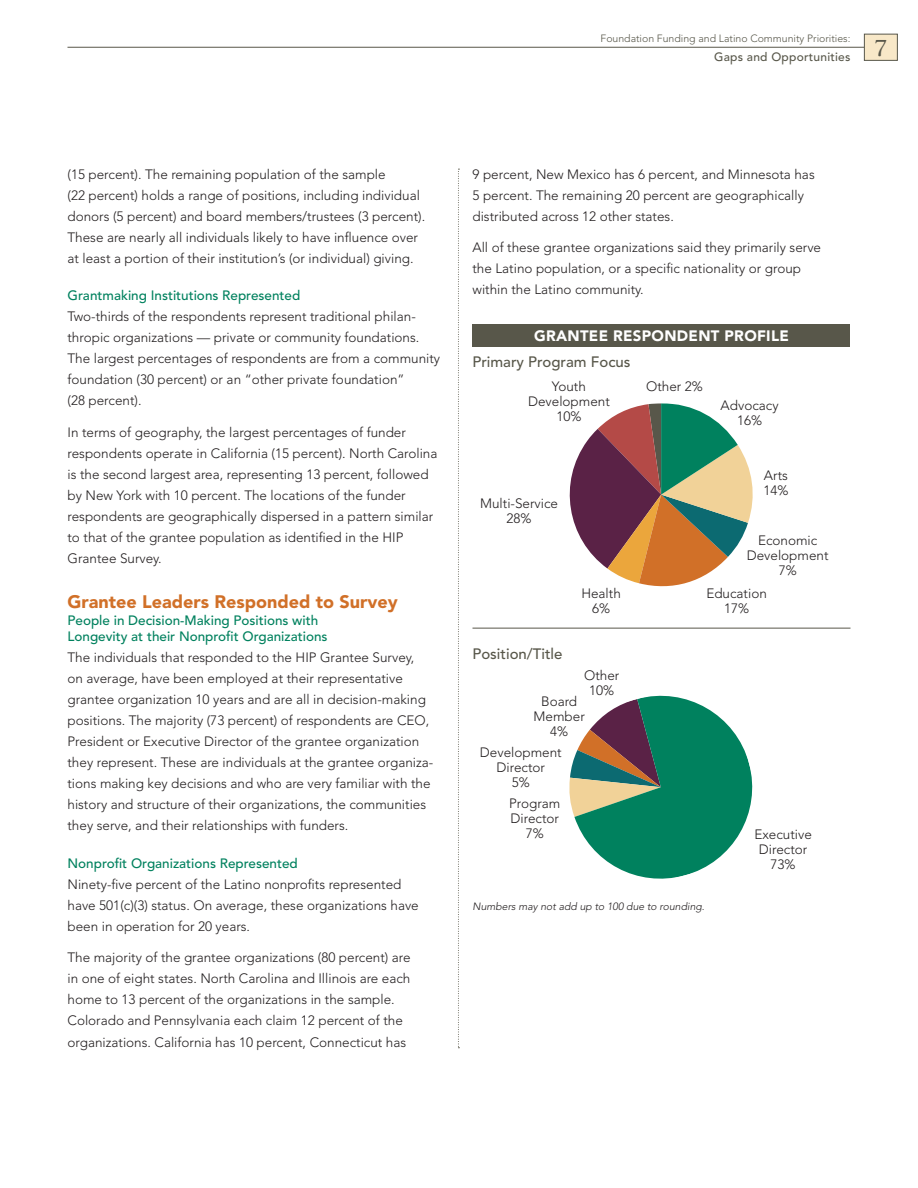
<style>
.page{position:relative;width:918px;height:1188px;background:#fff}
.page>*{position:absolute;margin:0;border:0;box-sizing:border-box;transform-origin:0 0}
.t1{font:900 18px "Avenir";color:#d17028}
.t2{font:500 15px "Avenir";color:#58574a}
.t3{font:900 15px "Avenir";letter-spacing:.02em;color:#fff}
.t4{font:300 13.5px/21px "Avenir";color:#231f20;text-align:center}
.t5{font:500 13.5px/16.5px "Avenir";color:#00815e}
.t6{font:500 12px "Avenir";letter-spacing:.02em;color:#58574a}
.t7{font:300 10.5px "Avenir";color:#58574a}
.t8{font:italic 300 10.5px "Avenir";color:#231f20}
</style>
<div class="page">
<hr style="left:68px;top:47px;width:796px;height:1px;background:#58574a">
<div style="left:864px;top:34px;width:34px;height:27px;background:#f8e8c8;border:1px solid #58574a"></div>
<svg style="left:458px;top:169px;width:1px;height:879px"></svg>
<hr style="left:472px;top:628px;width:378px;height:1px;background:#58574a">
<svg style="left:569px;top:695px;width:184px;height:184px"></svg>
<div style="left:472px;top:324px;width:378px;height:23px;background:#58574a"></div>
<svg style="left:569px;top:403px;width:184px;height:184px"></svg>
<p class="t7" style="left:601px;top:33px;width:251px">Foundation Funding and Latino Community Priorities:</p>
<p class="t6" style="left:714px;top:50px;width:175px">Gaps and Opportunities <sup>7</sup></p>
<p class="t4" style="left:68px;top:164px;width:359px;text-align:left">(15 percent). The remaining population of the sample<br>(22 percent) holds a range of positions, including individual donors (5 percent) and board members/trustees (3 percent).<br>These are nearly all individuals likely to have influence over at least a portion of their institution’s (or individual) giving.</p>
<p class="t5" style="left:68px;top:288px;width:234px">Grantmaking Institutions Represented</p>
<p class="t4" style="left:68px;top:306px;width:374px;text-align:left">Two-thirds of the respondents represent traditional philan&shy;thropic organizations — private or community foundations.<br>The largest percentages of respondents are from a community foundation (30 percent) or an “other private foundation”<br>(28 percent).</p>
<p class="t4" style="left:68px;top:422px;width:372px;text-align:left">In terms of geography, the largest percentages of funder respondents operate in California (15 percent). N orth Carolina is the second largest area, representing 13 percent, followed by N ew York with 10 percent. The locations of the funder respondents are geographically dispersed in a pattern similar to that of the grantee population as identified in the HIP Grantee Survey.</p>
<h1 class="t1" style="left:68px;top:591px;width:332px">Grantee Leaders Responded to Survey</h1>
<p class="t5" style="left:68px;top:612px;width:262px">People in Decision-Making Positions with<br>Longevity at their Nonprofit Organizations</p>
<p class="t4" style="left:68px;top:647px;width:367px;text-align:left">The individuals that responded to the HIP Grantee Survey,<br>on average, have been employed at their representative grantee organization 10 years and are all in decision-making positions. The majority (73 percent) of respondents are CEO, President or Executive Director of the grantee organization they represent. These are individuals at the grantee organiza&shy;tions making key decisions and who are very familiar with the history and structure of their organizations, the communities they serve, and their relationships with funders.</p>
<p class="t5" style="left:68px;top:855px;width:232px">Nonprofit Organizations Represented</p>
<p class="t4" style="left:68px;top:874px;width:353px;text-align:left">N inety-five percent of the Latino nonprofits represented have 501(c)(3) status. On average, these organizations have been in operation for 20 years.</p>
<p class="t4" style="left:68px;top:947px;width:345px;text-align:left">The majority of the grantee organizations (80 percent) are in one of eight states. North Carolina and Illinois are each home to 13 percent of the organizations in the sample.<br>Colorado and Pennsylvania each claim 12 percent of the organizations. California has 10 percent, Connecticut has</p>
<p class="t4" style="left:472px;top:164px;width:344px;text-align:left">9 percent, N ew Mexico has 6 percent, and Minnesota has<br>5 percent. The remaining 20 percent are geographically distributed across 12 other states.</p>
<p class="t4" style="left:472px;top:237px;width:350px;text-align:left">All of these grantee organizations said they primarily serve the Latino population, or a specific nationality or group within the Latino community.</p>
<p class="t3" style="left:534px;top:327px;width:101px">GRANTEE Respondent</p>
<p class="t3" style="left:725px;top:327px;width:20px">Profile</p>
<p class="t2" style="left:472px;top:353px;width:160px">Primary Program Focus</p>
<p class="t4" style="left:528px;top:379px;width:83px;line-height:15px">Youth<br>Development<br>10%</p>
<p class="t4" style="left:480px;top:496px;width:79px;line-height:15px">Multi-Service<br>28%</p>
<p class="t2" style="left:472px;top:646px;width:91px">Position/Title</p>
<p class="t4" style="left:581px;top:586px;width:41px;line-height:15px">Health<br>6%</p>
<p class="t4" style="left:584px;top:668px;width:37px;line-height:15px">Other<br>10%</p>
<p class="t4" style="left:534px;top:694px;width:53px;line-height:15px">Board<br>Member<br>4%</p>
<p class="t4" style="left:480px;top:745px;width:83px;line-height:15px">Development<br>Director<br>5%</p>
<p class="t4" style="left:509px;top:796px;width:53px;line-height:15px">Program<br>Director<br>7%</p>
<p class="t4" style="left:646px;top:376px;width:58px">Other 2%</p>
<p class="t4" style="left:721px;top:398px;width:60px;line-height:15px">Advocacy<br>16%</p>
<p class="t4" style="left:763px;top:468px;width:27px;line-height:15px;text-align:left">Arts<br>14%</p>
<p class="t4" style="left:747px;top:533px;width:83px;line-height:15px">Economic<br>Development<br>7%</p>
<p class="t4" style="left:706px;top:586px;width:62px;line-height:15px">Education<br>17%</p>
<p class="t4" style="left:754px;top:827px;width:59px;line-height:15px">Executive<br>Director<br>73%</p>
<p class="t8" style="left:472px;top:900px;width:234px">Numbers may not add up to 100 due to rounding.</p>
</div>
